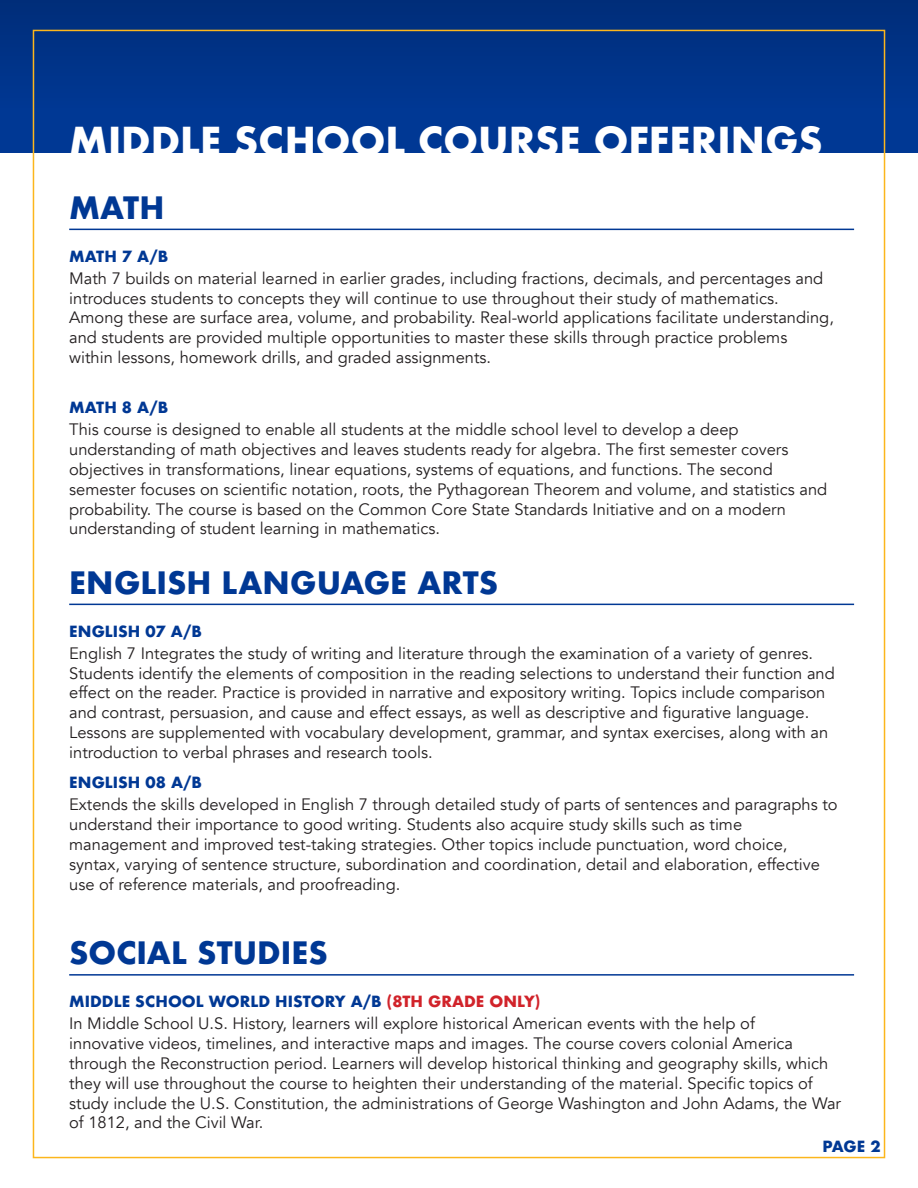
<style>
.page{position:relative;width:918px;height:1188px;background:#fff}
.page>*{position:absolute;margin:0;border:0;box-sizing:border-box;transform-origin:0 0}
.t1{font:700 37.5px "Futura";color:#fff}
.t2{font:700 30px "Futura";color:#003894}
.t3{font:16.5px "Avenir";color:#231f20}
.t4{font:700 15px "Futura";color:#003894}
.s1{color:#d1232a}
</style>
<div class="page">
<div style="left:0;top:0;width:918px;height:153px;background:#003894"></div>
<div style="left:0;top:0;width:918px;height:107px;background:linear-gradient(to bottom,#0b3375,#003793)"></div>
<hr style="left:69px;top:229px;width:785px;height:1px;background:#003894">
<hr style="left:69px;top:604px;width:785px;height:1px;background:#003894">
<hr style="left:69px;top:974px;width:785px;height:2px;background:#003894">
<p class="t1" style="left:69px;top:113px;width:755px">MIDDLE SCHOOL COURSE OFFERINGS</p>
<p class="t2" style="left:69px;top:186px;width:97px">MATH</p>
<p class="t4" style="left:69px;top:245px;width:100px">MATH 7 A/B</p>
<p class="t3" style="left:69px;top:268px;width:756px">Math 7 builds on material learned in earlier grades, including fractions, decimals, and percentages and</p>
<p class="t3" style="left:69px;top:288px;width:711px">introduces students to concepts they will continue to use throughout their study of mathematics.</p>
<p class="t3" style="left:69px;top:308px;width:766px">Among these are surface area, volume, and probability. Real-world applications facilitate understanding,</p>
<p class="t3" style="left:69px;top:328px;width:720px">and students are provided multiple opportunities to master these skills through practice problems</p>
<p class="t3" style="left:69px;top:348px;width:423px">within lessons, homework drills, and graded assignments.</p>
<p class="t4" style="left:69px;top:397px;width:100px">MATH 8 A/B</p>
<p class="t3" style="left:69px;top:420px;width:671px">This course is designed to enable all students at the middle school level to develop a deep</p>
<p class="t3" style="left:69px;top:440px;width:721px">understanding of math objectives and leaves students ready for algebra. The first semester covers</p>
<p class="t3" style="left:69px;top:459px;width:705px">objectives in transformations, linear equations, systems of equations, and functions. The second</p>
<p class="t3" style="left:69px;top:479px;width:760px">semester focuses on scientific notation, roots, the Pythagorean Theorem and volume, and statistics and</p>
<p class="t3" style="left:69px;top:499px;width:718px">probability. The course is based on the Common Core State Standards Initiative and on a modern</p>
<p class="t3" style="left:69px;top:519px;width:372px">understanding of student learning in mathematics.</p>
<p class="t2" style="left:69px;top:561px;width:431px">ENGLISH LANGUAGE ARTS</p>
<p class="t4" style="left:69px;top:620px;width:134px">ENGLISH 07 A/B</p>
<p class="t3" style="left:69px;top:643px;width:745px">English 7 Integrates the study of writing and literature through the examination of a variety of genres.</p>
<p class="t3" style="left:69px;top:663px;width:767px">Students identify the elements of composition in the reading selections to understand their function and</p>
<p class="t3" style="left:69px;top:683px;width:758px">effect on the reader. Practice is provided in narrative and expository writing. Topics include comparison</p>
<p class="t3" style="left:69px;top:703px;width:742px">and contrast, persuasion, and cause and effect essays, as well as descriptive and figurative language.</p>
<p class="t3" style="left:69px;top:723px;width:761px">Lessons are supplemented with vocabulary development, grammar, and syntax exercises, along with an</p>
<p class="t3" style="left:69px;top:742px;width:365px">introduction to verbal phrases and research tools.</p>
<p class="t4" style="left:69px;top:772px;width:134px">ENGLISH 08 A/B</p>
<p class="t3" style="left:69px;top:795px;width:770px">Extends the skills developed in English 7 through detailed study of parts of sentences and paragraphs to</p>
<p class="t3" style="left:69px;top:815px;width:675px">understand their importance to good writing. Students also acquire study skills such as time</p>
<p class="t3" style="left:69px;top:834px;width:720px">management and improved test-taking strategies. Other topics include punctuation, word choice,</p>
<p class="t3" style="left:69px;top:854px;width:752px">syntax, varying of sentence structure, subordination and coordination, detail and elaboration, effective</p>
<p class="t3" style="left:69px;top:874px;width:333px">use of reference materials, and proofreading.</p>
<p class="t2" style="left:69px;top:931px;width:260px">SOCIAL STUDIES</p>
<p class="t4" style="left:69px;top:991px;width:473px">MIDDLE SCHOOL WORLD HISTORY A/B <span class="s1">(8TH GRADE ONLY)</span></p>
<p class="t3" style="left:69px;top:1014px;width:687px">In Middle School U.S. History, learners will explore historical American events with the help of</p>
<p class="t3" style="left:69px;top:1034px;width:725px">innovative videos, timelines, and interactive maps and images. The course covers colonial America</p>
<p class="t3" style="left:69px;top:1053px;width:761px">through the Reconstruction period. Learners will develop historical thinking and geography skills, which</p>
<p class="t3" style="left:69px;top:1073px;width:745px">they will use throughout the course to heighten their understanding of the material. Specific topics of</p>
<p class="t3" style="left:69px;top:1093px;width:773px">study include the U.S. Constitution, the administrations of George Washington and John Adams, the War</p>
<p class="t3" style="left:69px;top:1113px;width:196px">of 1812, and the Civil War.</p>
<p class="t4" style="left:822px;top:1136px;width:60px">PAGE 2</p>
</div>
